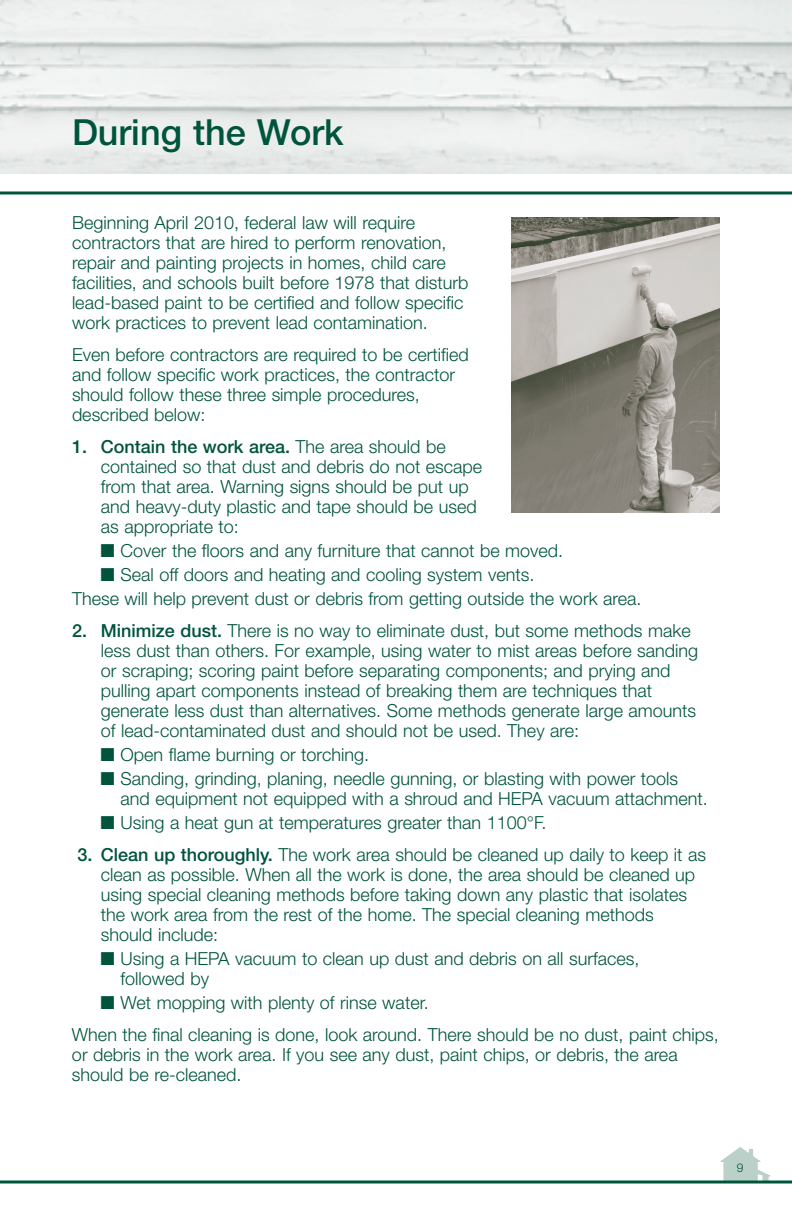
<style>
.page{position:relative;width:792px;height:1224px;background:#fff}
.page>*{position:absolute;margin:0;border:0;box-sizing:border-box;transform-origin:0 0}
.t1{font:500 36px "Helvetica Neue";color:#00543c}
.t2{font:300 18px/20px "Helvetica Neue";color:#00543c}
.t3{font:300 12px "Helvetica Neue";color:#00543c}
.s1{font-weight:500}
.s2{font-family:"Monotype Sorts";font-weight:400}
</style>
<div class="page">
<svg style="left:721px;top:1147px;width:49px;height:33px"></svg>
<div style="left:741px;top:1160px;width:7px;height:7px;background:#bad0c9"></div>
<div style="left:741px;top:1160px;width:7px;height:8px;border:1px solid #bad0c9"></div>
<div style="left:731px;top:1160px;width:7px;height:7px;background:#bad0c9"></div>
<div style="left:731px;top:1160px;width:7px;height:8px;border:1px solid #bad0c9"></div>
<div style="left:741px;top:1170px;width:7px;height:7px;background:#bad0c9"></div>
<div style="left:731px;top:1170px;width:7px;height:7px;background:#bad0c9"></div>
<hr style="left:0;top:191px;width:792px;height:3px;background:#00543c">
<svg style="left:0;top:1180px;width:792px;height:4px;background:#3f7e6c"></svg>
<img style="left:512px;top:217px;width:208px;height:296px">
<h1 class="t1" style="left:72px;top:120px;width:273px">During the Work</h1>
<p class="t2" style="left:72px;top:214px;width:398px">Beginning April 2010, federal law will require contractors that are hired to perform renovation, repair and painting projects in homes, child care facilities, and schools built before 1978 that disturb lead-based paint to be certified and follow specific work practices to prevent lead contamination.</p>
<p class="t2" style="left:72px;top:346px;width:398px">Even before contractors are required to be certified and follow specific work practices, the contractor should follow these three simple procedures, described below:</p>
<p class="t2" style="left:101px;top:438px;width:383px;text-indent:-29px"><span class="s1">1. Contain the work area.</span> The area should be contained so that dust and debris do not escape from that area. Warning signs should be put up and heavy-duty plastic and tape should be used as appropriate to:</p>
<p class="t2" style="left:101px;top:542px;width:464px"><span class="s2">■</span> Cover the floors and any furniture that cannot be moved.</p>
<p class="t2" style="left:72px;top:564px;width:571px;line-height:24px;text-indent:29px"><span class="s2">■</span> Seal off doors and heating and cooling system vents.<br>These will help prevent dust or debris from getting outside the work area.</p>
<p class="t2" style="left:101px;top:622px;width:599px;text-indent:-29px"><span class="s1">2. Minimize dust.</span> There is no way to eliminate dust, but some methods make less dust than others. For example, using water to mist areas before sanding or scraping; scoring paint before separating components; and prying and pulling apart components instead of breaking them are techniques that generate less dust than alternatives. Some methods generate large amounts of lead-contaminated dust and should not be used. They are:</p>
<p class="t2" style="left:101px;top:746px;width:270px"><span class="s2">■</span> Open flame burning or torching.</p>
<p class="t2" style="left:121px;top:770px;width:589px;text-indent:-20px"><span class="s2">■</span> Sanding, grinding, planing, needle gunning, or blasting with power tools and equipment not equipped with a shroud and HEPA vacuum attachment.</p>
<p class="t2" style="left:101px;top:814px;width:447px"><span class="s2">■</span> Using a heat gun at temperatures greater than 1100°F.</p>
<p class="t2" style="left:101px;top:846px;width:607px;text-indent:-23px"><span class="s1">3. Clean up thoroughly.</span> The work area should be cleaned up daily to keep it as clean as possible. When all the work is done, the area should be cleaned up using special cleaning methods before taking down any plastic that isolates the work area from the rest of the home. The special cleaning methods should include:</p>
<p class="t2" style="left:121px;top:950px;width:520px;text-indent:-20px"><span class="s2">■</span> Using a HEPA vacuum to clean up dust and debris on all surfaces, followed by</p>
<p class="t2" style="left:72px;top:988px;width:648px;line-height:32px;text-indent:29px"><span class="s2">■</span> Wet mopping with plenty of rinse water.<br>When the final cleaning is done, look around. There should be no dust, paint chips,</p>
<p class="t2" style="left:72px;top:1046px;width:607px">or debris in the work area. If you see any dust, paint chips, or debris, the area should be re-cleaned.</p>
<p class="t3" style="left:737px;top:1164px;width:8px">9</p>
</div>
